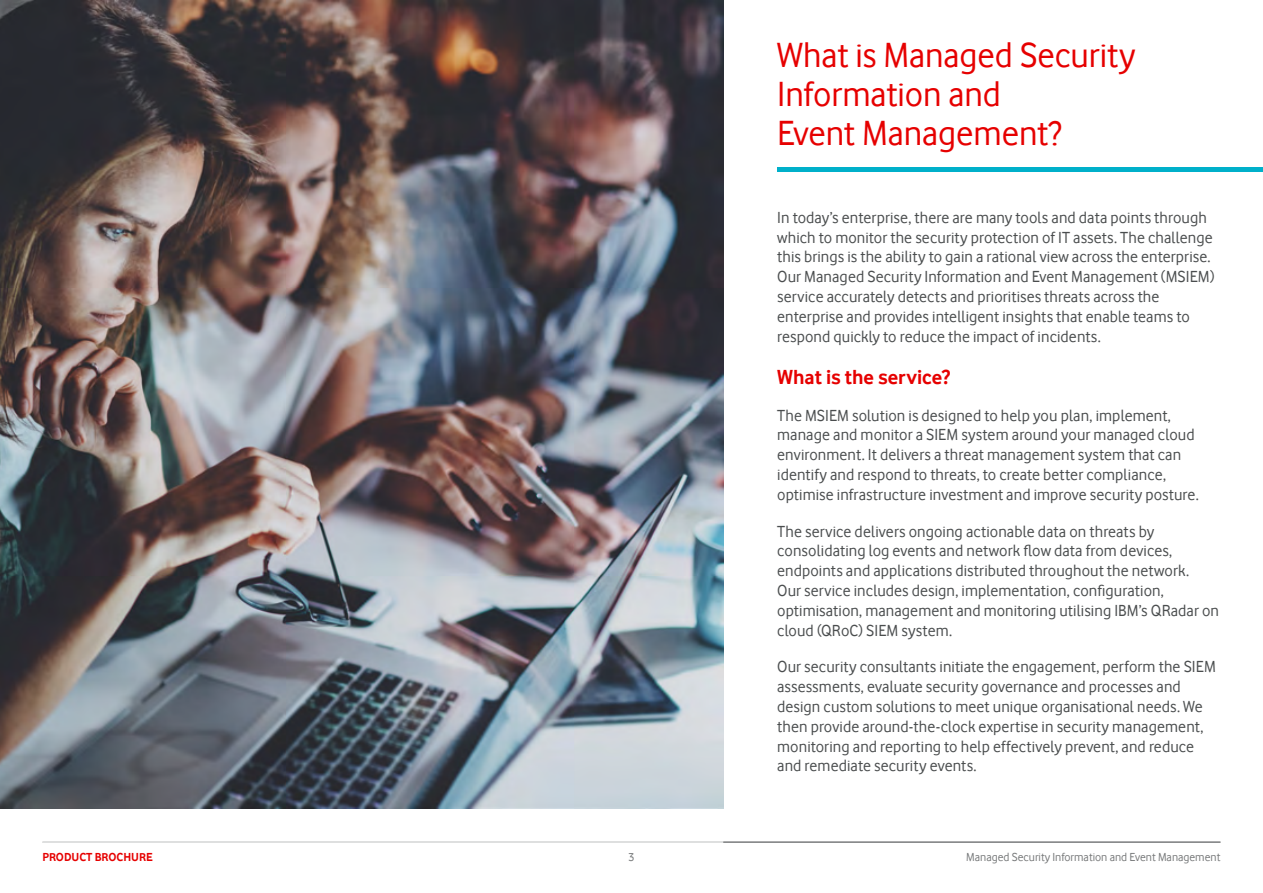
<style>
.page{position:relative;width:1263px;height:893px;background:#fff}
.page>*{position:absolute;margin:0;border:0;box-sizing:border-box;transform-origin:0 0}
.t1{font:36px/39px "Vodafone Rg";letter-spacing:-.005em;color:#e60000}
.t2{font:700 21px "Vodafone Rg";color:#e60000}
.t3{font:16.5px/19.8px "Vodafone Rg";letter-spacing:.005em;color:#4a4d4e}
.t4{font:12px "Vodafone Rg";color:#77797a}
.t5{font:700 12px "Vodafone Rg";color:#e60000}
</style>
<div class="page">
<img style="left:0;top:0;width:723px;height:809px">
<hr style="left:777px;top:167px;width:486px;height:4px;background:#00b0ca">
<hr style="left:723px;top:842px;width:497px;height:1px;background:#77797a">
<h1 class="t1" style="left:777px;top:35px;width:360px">What is Managed Security<br>Information and<br>Event Management?</h1>
<p class="t3" style="left:777px;top:207px;width:439px">In today’s enterprise, there are many tools and data points through which to monitor the security protection of IT assets. The challenge this brings is the ability to gain a rational view across the enterprise.<br>Our Managed Security Information and Event Management (MSIEM) service accurately detects and prioritises threats across the enterprise and provides intelligent insights that enable teams to respond quickly to reduce the impact of incidents.</p>
<p class="t2" style="left:777px;top:365px;width:174px">What is the service?</p>
<p class="t3" style="left:777px;top:405px;width:423px">The MSIEM solution is designed to help you plan, implement, manage and monitor a SIEM system around your managed cloud environment. It delivers a threat management system that can identify and respond to threats, to create better compliance, optimise infrastructure investment and improve security posture.</p>
<p class="t3" style="left:777px;top:521px;width:443px">The service delivers ongoing actionable data on threats by consolidating log events and network flow data from devices, endpoints and applications distributed throughout the network.<br>Our service includes design, implementation, configuration, optimisation, management and monitoring utilising IBM’s QRadar on cloud (QRoC) SIEM system.</p>
<p class="t3" style="left:777px;top:657px;width:440px">Our security consultants initiate the engagement, perform the SIEM assessments, evaluate security governance and processes and design custom solutions to meet unique organisational needs. We then provide around-the-clock expertise in security management, monitoring and reporting to help effectively prevent, and reduce and remediate security events.</p>
<p class="t5" style="left:43px;top:850px;width:112px">PRODUCT BROCHURE</p>
<p class="t4" style="left:628px;top:850px;width:8px">3</p>
<p class="t4" style="left:966px;top:850px;width:256px">Managed Security Information and Event Management</p>
</div>
